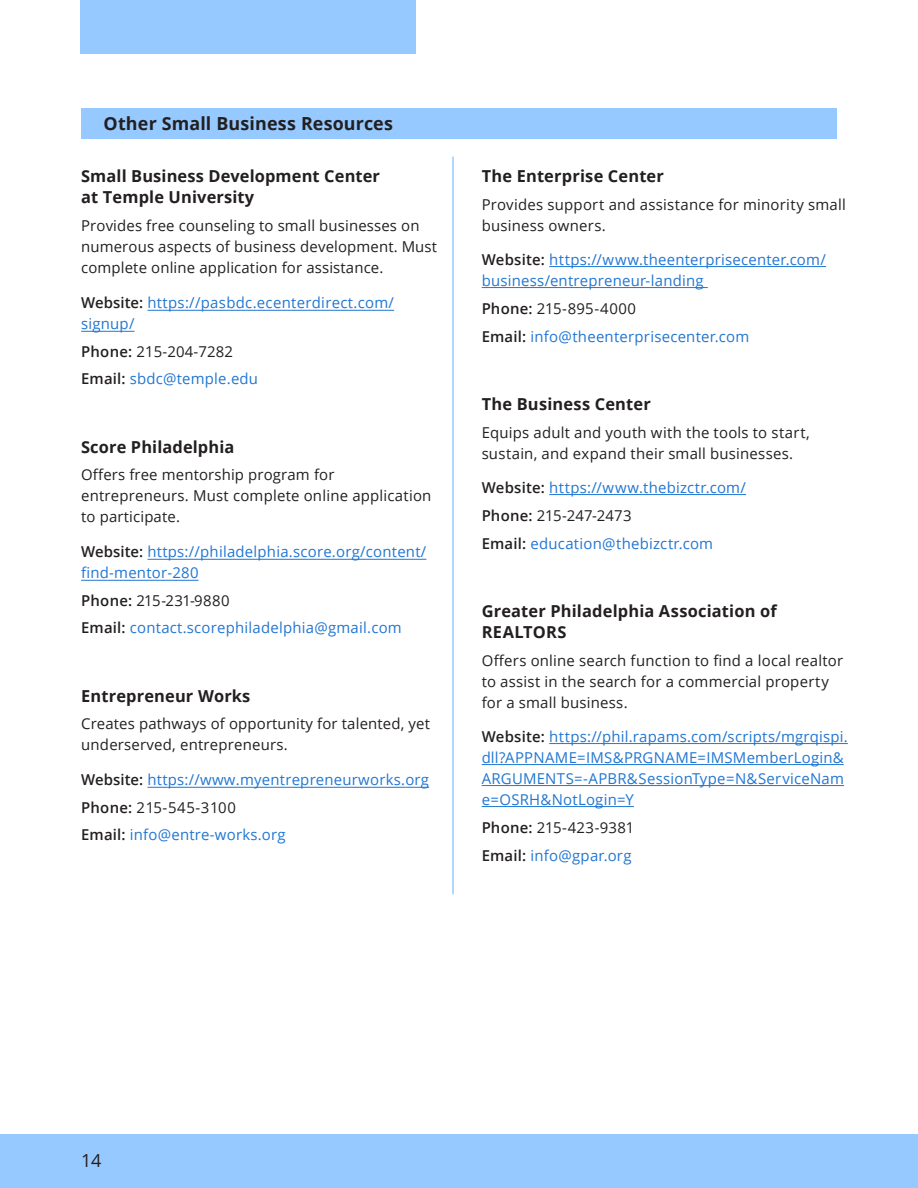
<style>
.page{position:relative;width:918px;height:1188px;background:#fff}
.page>*{position:absolute;margin:0;border:0;box-sizing:border-box;transform-origin:0 0}
.t1{font:700 18px "Open Sans";letter-spacing:.01em;color:#231f20}
.t2{font:18px "Open Sans";color:#231f20}
.t3{font:700 16.5px/21px "Open Sans";letter-spacing:.01em;color:#231f20}
.t4{font:15px/21px "Open Sans";letter-spacing:.015em;color:#2176d2}
.t5{font:15px/21px "Open Sans";letter-spacing:.01em;color:#231f20}
.s1{font-weight:600;color:#231f20}
.s2{color:#231f20}
.s3{font-weight:600}
</style>
<div class="page">
<div style="left:0;top:1134px;width:918px;height:54px;background:#96c9ff"></div>
<div style="left:80px;top:0;width:336px;height:54px;background:#96c9ff"></div>
<hr style="left:452px;top:157px;width:2px;height:737px;background:#96c9ff">
<div style="left:81px;top:108px;width:756px;height:30px;background:#96c9ff"></div>
<hr style="left:549px;top:266px;width:277px;height:1px;background:#2176d2">
<hr style="left:482px;top:287px;width:226px;height:1px;background:#2176d2">
<hr style="left:549px;top:494px;width:197px;height:1px;background:#2176d2">
<hr style="left:549px;top:743px;width:299px;height:1px;background:#2176d2">
<hr style="left:482px;top:764px;width:362px;height:1px;background:#2176d2">
<hr style="left:482px;top:785px;width:362px;height:1px;background:#2176d2">
<hr style="left:482px;top:806px;width:152px;height:1px;background:#2176d2">
<hr style="left:148px;top:310px;width:246px;height:1px;background:#2176d2">
<hr style="left:81px;top:331px;width:53px;height:1px;background:#2176d2">
<hr style="left:148px;top:559px;width:278px;height:1px;background:#2176d2">
<hr style="left:81px;top:580px;width:118px;height:1px;background:#2176d2">
<hr style="left:148px;top:787px;width:257px;height:1px;background:#2176d2">
<svg style="left:405px;top:787px;width:24px;height:1px"></svg>
<p class="t1" style="left:104px;top:111px;width:291px">Other Small Business Resources</p>
<p class="t3" style="left:81px;top:166px;width:300px">Small Business Development Center at Temple University</p>
<p class="t5" style="left:81px;top:215px;width:357px">Provides free counseling to small businesses on numerous aspects of business development. Must complete online application for assistance.</p>
<p class="t4" style="left:81px;top:291px;width:314px"><span class="s1">Website:</span> https://pasbdc.ecenterdirect.com/ signup/</p>
<p class="t4" style="left:81px;top:337px;width:178px;line-height:27.8px"><span class="s1">Phone:</span> <span class="s2">215-204-7282<br></span><span class="s1">Email:</span> sbdc@temple.edu</p>
<p class="t3" style="left:81px;top:436px;width:155px">Score Philadelphia</p>
<p class="t5" style="left:81px;top:464px;width:352px">Offers free mentorship program for entrepreneurs. Must complete online application to participate.</p>
<p class="t4" style="left:81px;top:540px;width:347px"><span class="s1">Website:</span> https://philadelphia.score.org/content/ find-mentor-280</p>
<p class="t4" style="left:81px;top:586px;width:322px;line-height:27.8px"><span class="s1">Phone:</span> <span class="s2">215-231-9880<br></span><span class="s1">Email:</span> contact.scorephiladelphia@gmail.com</p>
<p class="t3" style="left:81px;top:685px;width:171px">Entrepreneur Works</p>
<p class="t5" style="left:81px;top:713px;width:351px">Creates pathways of opportunity for talented, yet underserved, entrepreneurs.</p>
<p class="t4" style="left:81px;top:765px;width:349px;line-height:27.9px"><span class="s1">Website:</span> https://www.myentrepreneurworks.org<br><span class="s1">Phone:</span> <span class="s2">215-545-3100<br></span><span class="s1">Email:</span> info@entre-works.org</p>
<p class="t3" style="left:482px;top:165px;width:184px">The Enterprise Center</p>
<p class="t5" style="left:482px;top:194px;width:366px">Provides support and assistance for minority small business owners.</p>
<p class="t4" style="left:482px;top:249px;width:346px"><span class="s1">Website:</span> https://www.theenterprisecenter.com/ business/entrepreneur-landing</p>
<p class="t5" style="left:482px;top:298px;width:156px"><span class="s3">Phone:</span> 215-895-4000</p>
<p class="t4" style="left:482px;top:326px;width:269px"><span class="s1">Email:</span> info@theenterprisecenter.com</p>
<p class="t3" style="left:482px;top:393px;width:171px">The Business Center</p>
<p class="t5" style="left:482px;top:422px;width:330px">Equips adult and youth with the tools to start, sustain, and expand their small businesses.</p>
<p class="t4" style="left:482px;top:477px;width:266px"><span class="s1">Website:</span> https://www.thebizctr.com/</p>
<p class="t5" style="left:482px;top:505px;width:151px"><span class="s3">Phone:</span> 215-247-2473</p>
<p class="t4" style="left:482px;top:533px;width:233px"><span class="s1">Email:</span> education@thebizctr.com</p>
<p class="t3" style="left:482px;top:600px;width:297px">Greater Philadelphia Association of<br>REALTORS</p>
<p class="t5" style="left:482px;top:650px;width:363px">Offers online search function to find a local realtor to assist in the search for a commercial property for a small business.</p>
<p class="t4" style="left:482px;top:726px;width:368px"><span class="s1">Website:</span> https://phil.rapams.com/scripts/mgrqispi. dll?APPNAME=IMS&amp;PRGNAME=IMSMemberLogin&amp; ARGUMENTS=-APBR&amp;SessionType=N&amp;ServiceNam e=OSRH&amp;NotLogin=Y</p>
<p class="t5" style="left:482px;top:817px;width:154px"><span class="s3">Phone:</span> 215-423-9381</p>
<p class="t4" style="left:482px;top:845px;width:151px"><span class="s1">Email:</span> info@gpar.org</p>
<p class="t2" style="left:81px;top:1148px;width:22px">14</p>
</div>
